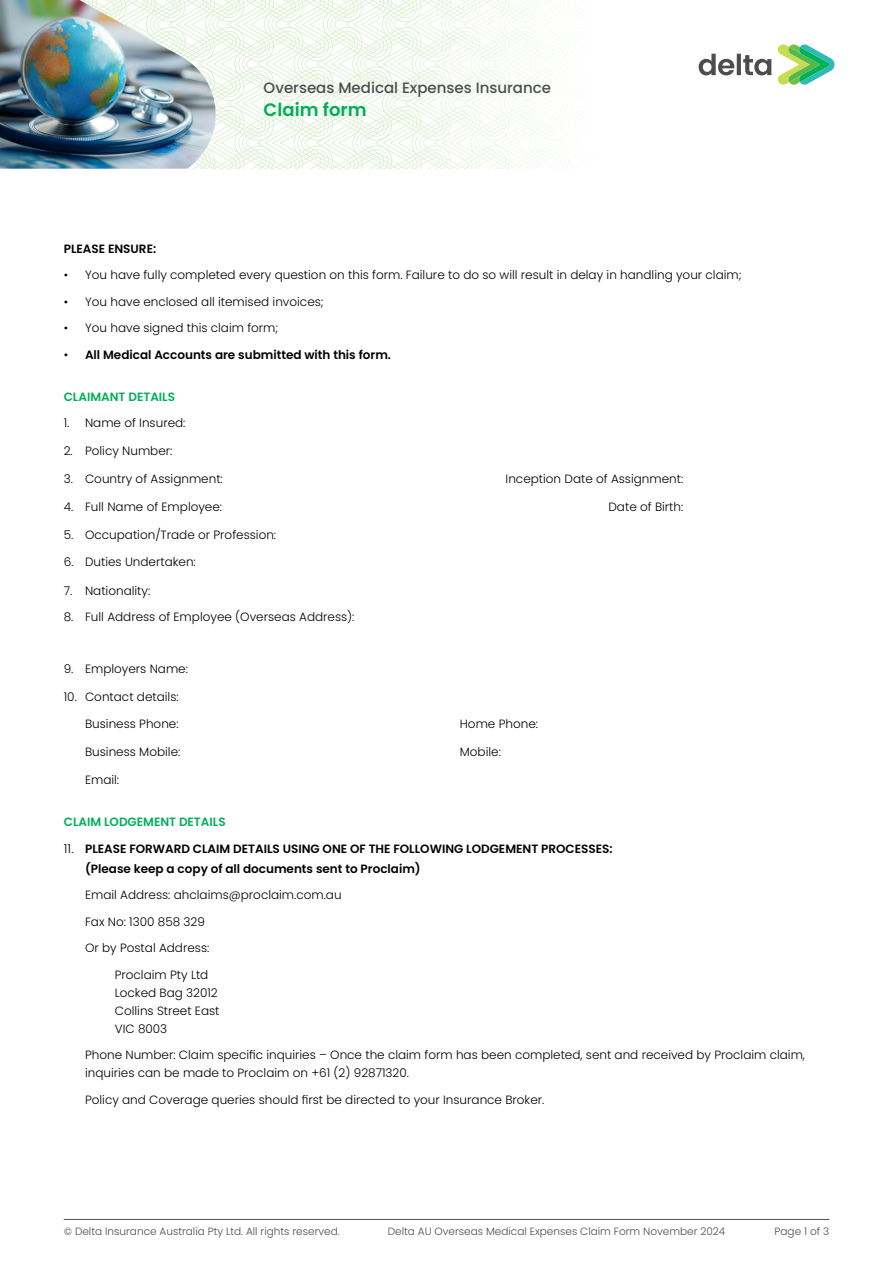
<style>
.page{position:relative;width:893px;height:1263px;background:#fff}
.page>*{position:absolute;margin:0;border:0;box-sizing:border-box;transform-origin:0 0}
.t1{font:600 18px "Poppins";color:#00af5a}
.t2{font:500 15px "Poppins";color:#4d4d4f}
.t3{font:300 12px/18px "Poppins";color:#000}
.t4{font:600 12px/20.1px "Poppins";color:#000}
.t5{font:600 12px "Poppins";color:#00af5a}
.t6{font:300 10.5px "Poppins";color:#4d4d4f}
.s1{font-weight:300;font-size:12.3px}
</style>
<div class="page">
<hr style="left:64px;top:1219px;width:765px;height:1px;background:#4d4d4f">
<svg style="left:227px;top:0;width:328px;height:169px"></svg>
<svg style="left:699px;top:54px;width:72px;height:21px"></svg>
<svg style="left:778px;top:44px;width:57px;height:41px"></svg>
<svg style="left:217px;top:0;width:10px;height:169px"></svg>
<img style="left:0;top:0;width:217px;height:169px">
<p class="t2" style="left:264px;top:79px;width:289px">Overseas Medical Expenses Insurance</p>
<h1 class="t1" style="left:264px;top:99px;width:105px">Claim form</h1>
<p class="t4" style="left:64px;top:239px;width:94px">PLEASE ENSURE:</p>
<p class="t3" style="left:64px;top:266px;width:679px">• You have fully completed every question on this form. Failure to do so will result in delay in handling your claim;</p>
<p class="t3" style="left:64px;top:293px;width:261px">• You have enclosed all itemised invoices;</p>
<p class="t3" style="left:64px;top:319px;width:216px">• You have signed this claim form;</p>
<p class="t4" style="left:64px;top:345px;width:329px"><span class="s1">•</span> All Medical Accounts are submitted with this form.</p>
<p class="t5" style="left:64px;top:390px;width:113px">CLAIMANT DETAILS</p>
<p class="t3" style="left:64px;top:414px;width:123px">1. Name of Insured:</p>
<p class="t3" style="left:64px;top:442px;width:110px">2. Policy Number:</p>
<p class="t3" style="left:64px;top:470px;width:161px">3. Country of Assignment:</p>
<p class="t3" style="left:506px;top:470px;width:179px">Inception Date of Assignment:</p>
<p class="t3" style="left:64px;top:498px;width:160px">4. Full Name of Employee:</p>
<p class="t3" style="left:608px;top:498px;width:76px">Date of Birth:</p>
<p class="t3" style="left:64px;top:525px;width:214px">5. Occupation/Trade or Profession:</p>
<p class="t3" style="left:64px;top:553px;width:134px">6. Duties Undertaken:</p>
<p class="t3" style="left:64px;top:581px;width:88px">7. Nationality:</p>
<p class="t3" style="left:64px;top:608px;width:292px">8. Full Address of Employee (Overseas Address):</p>
<p class="t3" style="left:64px;top:660px;width:126px">9. Employers Name:</p>
<p class="t3" style="left:64px;top:687px;width:116px">10. Contact details:</p>
<p class="t3" style="left:85px;top:715px;width:95px">Business Phone:</p>
<p class="t3" style="left:460px;top:715px;width:80px">Home Phone:</p>
<p class="t3" style="left:85px;top:743px;width:97px">Business Mobile:</p>
<p class="t3" style="left:460px;top:743px;width:43px">Mobile:</p>
<p class="t3" style="left:85px;top:771px;width:36px">Email:</p>
<p class="t5" style="left:64px;top:815px;width:163px">CLAIM LODGEMENT DETAILS</p>
<p class="t4" style="left:85px;top:838px;width:529px;text-indent:-21px"><span class="s1">11.</span> PLEASE FORWARD CLAIM DETAILS USING ONE OF THE FOLLOWING LODGEMENT PROCESSES: (Please keep a copy of all documents sent to Proclaim)</p>
<p class="t3" style="left:85px;top:886px;width:258px">Email Address: ahclaims@proclaim.com.au</p>
<p class="t3" style="left:85px;top:912px;width:121px">Fax No: 1300 858 329</p>
<p class="t3" style="left:85px;top:939px;width:126px">Or by Postal Address:</p>
<p class="t3" style="left:115px;top:965px;width:106px">Proclaim Pty Ltd<br>Locked Bag 32012<br>Collins Street East<br>VIC 8003</p>
<p class="t3" style="left:85px;top:1046px;width:721px">Phone Number: Claim specific inquiries – Once the claim form has been completed, sent and received by Proclaim claim, inquiries can be made to Proclaim on +61 (2) 92871320.</p>
<p class="t3" style="left:85px;top:1090px;width:461px">Policy and Coverage queries should first be directed to your Insurance Broker.</p>
<p class="t6" style="left:64px;top:1225px;width:277px">© Delta Insurance Australia Pty Ltd. All rights reserved.</p>
<p class="t6" style="left:388px;top:1225px;width:339px">Delta AU Overseas Medical Expenses Claim Form November 2024</p>
<p class="t6" style="left:775px;top:1225px;width:56px">Page 1 of 3</p>
</div>
